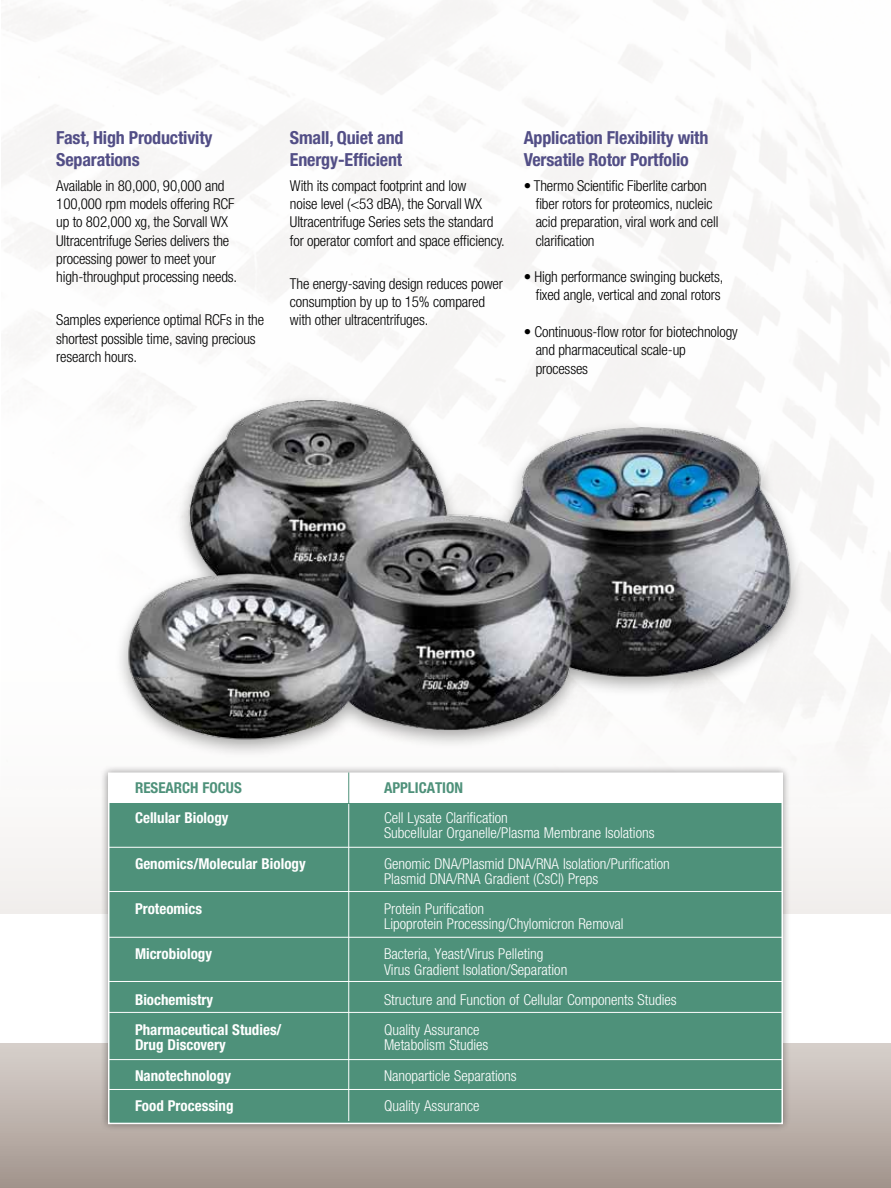
<style>
.page{position:relative;width:891px;height:1188px;background:#fff}
.page>*{position:absolute;margin:0;border:0;box-sizing:border-box;transform-origin:0 0}
.t1{font:700 condensed 18px/21.6px "Helvetica Neue";letter-spacing:-.01em;color:#524e86}
.t2{font:300 condensed 15px/18.3px "Helvetica Neue";letter-spacing:-.01em;color:#000}
.t3{font:300 condensed 15px/15.1px "Helvetica Neue";color:#fff}
.t4{font:700 condensed 15px "Helvetica Neue";color:#fff}
.t5{font:700 condensed 15px "Helvetica Neue";color:#4e917a}
</style>
<div class="page">
<svg style="left:0;top:837px;width:891px;height:351px;background:#bfb5b0"></svg>
<div style="left:0;top:914px;width:891px;height:129px;background:#fff"></div>
<div style="left:100px;top:765px;width:691px;height:367px;background:#000;opacity:.38"></div>
<div style="left:108px;top:772px;width:675px;height:352px;background:#4e917a;border:2px solid #fff"></div>
<div style="left:109px;top:773px;width:674px;height:30px;background:#fff"></div>
<hr style="left:108px;top:847px;width:675px;height:1px;background:#fff">
<hr style="left:108px;top:891px;width:675px;height:1px;background:#fff">
<hr style="left:108px;top:937px;width:675px;height:1px;background:#fff">
<hr style="left:108px;top:981px;width:675px;height:1px;background:#fff">
<hr style="left:108px;top:1012px;width:675px;height:1px;background:#fff">
<hr style="left:108px;top:1059px;width:675px;height:1px;background:#fff">
<hr style="left:108px;top:1089px;width:675px;height:1px;background:#fff">
<hr style="left:108px;top:801px;width:586px;height:1px;background:#fff">
<hr style="left:348px;top:804px;width:1px;height:317px;background:#fff">
<hr style="left:348px;top:772px;width:1px;height:31px;background:#4e917a">
<div style="left:113px;top:392px;width:691px;height:367px;background:#f9f8f8"></div>
<img style="left:99px;top:401px;width:721px;height:356px">
<p class="t1" style="left:56px;top:127px;width:158px">Fast, High Productivity<br>Separations</p>
<p class="t2" style="left:56px;top:176px;width:182px">Available in 80,000, 90,000 and 100,000 rpm models offering RCF up to 802,000 xg, the Sorvall WX Ultracentrifuge Series delivers the processing power to meet your high-throughput processing needs.</p>
<p class="t2" style="left:56px;top:311px;width:209px">Samples experience optimal RCFs in the shortest possible time, saving precious research hours.</p>
<p class="t1" style="left:290px;top:127px;width:115px">Small, Quiet and<br>Energy-Efficient</p>
<p class="t2" style="left:290px;top:176px;width:216px">With its compact footprint and low<br>noise level (&lt;53 dBA), the Sorvall WX Ultracentrifuge Series sets the standard for operator comfort and space efficiency.</p>
<p class="t2" style="left:290px;top:274px;width:215px">The energy-saving design reduces power consumption by up to 15% compared with other ultracentrifuges.</p>
<p class="t1" style="left:524px;top:127px;width:186px">Application Flexibility with<br>Versatile Rotor Portfolio</p>
<p class="t2" style="left:536px;top:176px;width:184px;text-indent:-12px">• Thermo Scientific Fiberlite carbon fiber rotors for proteomics, nucleic acid preparation, viral work and cell clarification</p>
<p class="t2" style="left:524px;top:268px;width:201px;text-align:right">• High performance swinging buckets, fixed angle, vertical and zonal rotors</p>
<p class="t2" style="left:536px;top:322px;width:204px;text-indent:-12px">• Continuous-flow rotor for biotechnology and pharmaceutical scale-up processes</p>
<p class="t5" style="left:135px;top:778px;width:108px">RESEARCH FOCUS</p>
<p class="t5" style="left:384px;top:778px;width:81px">APPLICATION</p>
<p class="t4" style="left:135px;top:809px;width:95px">Cellular Biology</p>
<p class="t3" style="left:384px;top:810px;width:272px">Cell Lysate Clarification<br>Subcellular Organelle/Plasma Membrane Isolations</p>
<p class="t4" style="left:135px;top:854px;width:172px">Genomics/Molecular Biology</p>
<p class="t3" style="left:384px;top:856px;width:287px">Genomic DNA/Plasmid DNA/RNA Isolation/Purification<br>Plasmid DNA/RNA Gradient (CsCl) Preps</p>
<p class="t4" style="left:135px;top:900px;width:69px">Proteomics</p>
<p class="t3" style="left:384px;top:901px;width:241px">Protein Purification<br>Lipoprotein Processing/Chylomicron Removal</p>
<p class="t4" style="left:135px;top:945px;width:79px">Microbiology</p>
<p class="t3" style="left:384px;top:946px;width:185px">Bacteria, Yeast/Virus Pelleting<br>Virus Gradient Isolation/Separation</p>
<p class="t4" style="left:135px;top:990px;width:80px">Biochemistry</p>
<p class="t3" style="left:384px;top:992px;width:294px">Structure and Function of Cellular Components Studies</p>
<p class="t4" style="left:135px;top:1021px;width:148px">Pharmaceutical Studies/</p>
<p class="t3" style="left:384px;top:1022px;width:97px">Quality Assurance</p>
<p class="t4" style="left:135px;top:1036px;width:92px">Drug Discovery</p>
<p class="t3" style="left:384px;top:1037px;width:106px">Metabolism Studies</p>
<p class="t4" style="left:135px;top:1066px;width:98px">Nanotechnology</p>
<p class="t3" style="left:384px;top:1068px;width:134px">Nanoparticle Separations</p>
<p class="t4" style="left:135px;top:1097px;width:100px">Food Processing</p>
<p class="t3" style="left:384px;top:1098px;width:97px">Quality Assurance</p>
</div>
